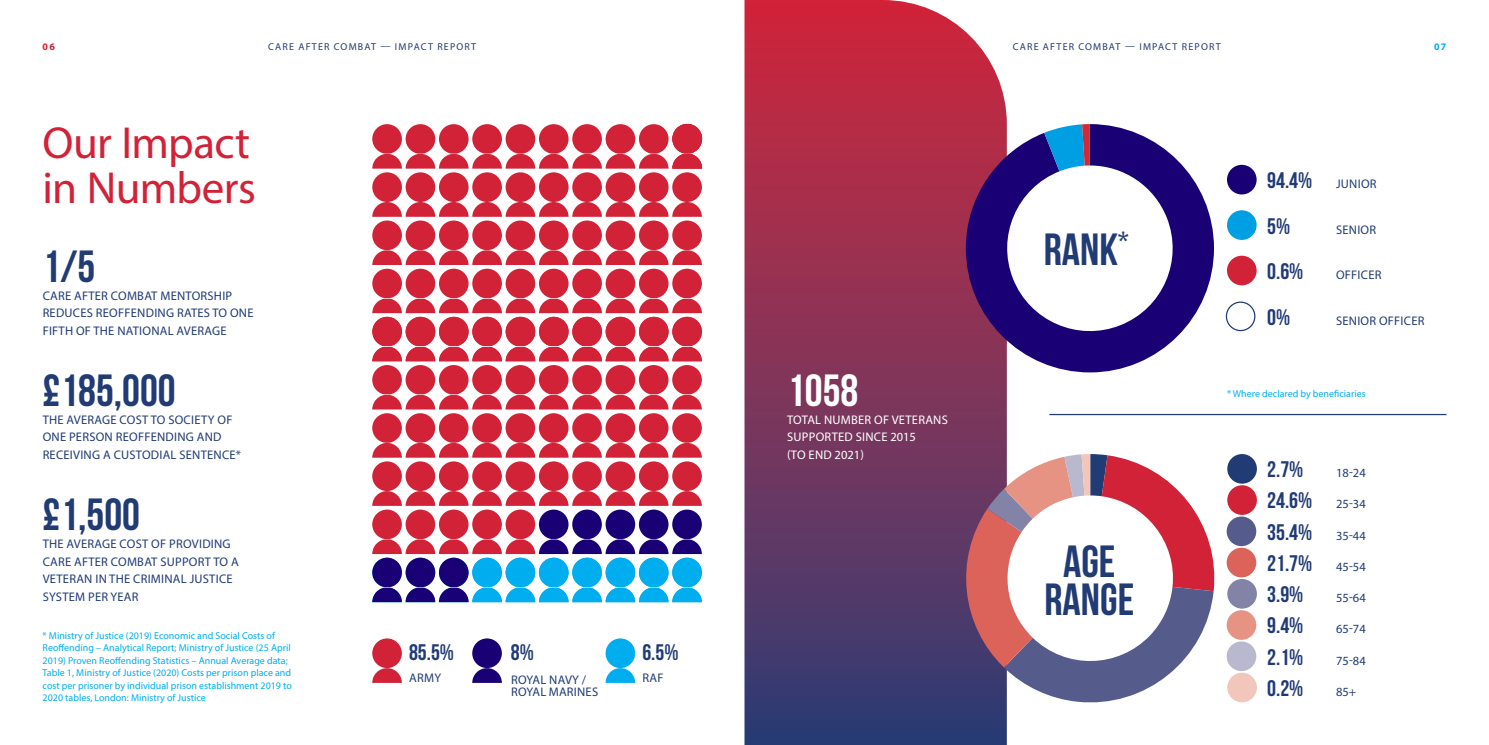
<style>
.page{position:relative;width:1489px;height:745px;background:#fff}
.page>*{position:absolute;margin:0;border:0;box-sizing:border-box;transform-origin:0 0}
.t1{font:45px "Bebas Neue";color:#213b74}
.t2{font:45px/45px "Myriad Pro";letter-spacing:-.015em;color:#d22237}
.t3{font:45px "Bebas Neue";color:#fff}
.t4{font:22.5px "Bebas Neue";color:#213b74}
.t5{font:12.5px/17.5px "Myriad Pro";letter-spacing:.02em;color:#213b74}
.t6{font:12.5px/17.5px "Myriad Pro";letter-spacing:.02em;color:#fff}
.t7{font:10px/12.5px "Myriad Pro";color:#00aeef}
.t8{font:10px "Myriad Pro";letter-spacing:.12em;color:#213b74}
.t9{font:700 10px "Myriad Pro";color:#d22237}
.t10{font:700 10px "Myriad Pro";color:#00aeef}
.s1{font-family:"Bebas Neue";font-size:22.5px}
.s2{font-family:"Myriad Pro";font-size:12.5px}
</style>
<div class="page">
<svg style="left:372px;top:638px;width:30px;height:44px"></svg>
<svg style="left:472px;top:638px;width:30px;height:44px"></svg>
<svg style="left:605px;top:638px;width:30px;height:44px"></svg>
<svg style="left:372px;top:124px;width:330px;height:478px"></svg>
<svg style="left:744px;top:0;width:262px;height:744px;background:#84365b"></svg>
<svg style="left:965px;top:124px;width:248px;height:248px"></svg>
<svg style="left:1044px;top:124px;width:45px;height:47px;background:#3987c4"></svg>
<hr style="left:1049px;top:413px;width:397px;height:2px;background:#213b74">
<div style="left:1226px;top:210px;width:30px;height:30px;background:#009ee3;border-radius:50%"></div>
<div style="left:1226px;top:165px;width:30px;height:29px;background:#1a0075;border-radius:50%"></div>
<div style="left:1226px;top:255px;width:30px;height:30px;background:#d22237;border-radius:50%"></div>
<svg style="left:953px;top:454px;width:262px;height:254px"></svg>
<div style="left:1227px;top:453px;width:29px;height:30px;background:#213b74;border-radius:50%"></div>
<div style="left:1227px;top:485px;width:29px;height:29px;background:#d22237;border-radius:50%"></div>
<div style="left:1226px;top:516px;width:30px;height:29px;background:#555c8c;border-radius:50%"></div>
<div style="left:1226px;top:547px;width:30px;height:30px;background:#dc635a;border-radius:50%"></div>
<div style="left:1227px;top:578px;width:29px;height:30px;background:#8383a8;border-radius:50%"></div>
<div style="left:1226px;top:609px;width:30px;height:30px;background:#e69384;border-radius:50%"></div>
<div style="left:1226px;top:641px;width:30px;height:29px;background:#b8b8ce;border-radius:50%"></div>
<div style="left:1227px;top:672px;width:29px;height:30px;background:#f2c6ba;border-radius:50%"></div>
<div style="left:1225px;top:301px;width:30px;height:30px;border:1px solid #213b74;border-radius:50%"></div>
<p class="t8" style="left:268px;top:41px;width:209px">CARE AFTER COMBAT — IMPACT REPORT</p>
<p class="t8" style="left:1012px;top:41px;width:209px">CARE AFTER COMBAT — IMPACT REPORT</p>
<p class="t9" style="left:43px;top:40px;width:14px">06</p>
<p class="t10" style="left:1434px;top:40px;width:14px">07</p>
<p class="t2" style="left:43px;top:119px;width:215px">Our Impact in Numbers</p>
<p class="t1" style="left:43px;top:242px;width:54px">1/5</p>
<p class="t5" style="left:43px;top:286px;width:212px">CARE AFTER COMBAT MENTORSHIP<br>REDUCES REOFFENDING RATES TO ONE<br>FIFTH OF THE NATIONAL AVERAGE</p>
<p class="t1" style="left:43px;top:366px;width:135px">£185,000</p>
<p class="t5" style="left:43px;top:410px;width:200px">THE AVERAGE COST TO SOCIETY OF<br>ONE PERSON REOFFENDING AND<br>RECEIVING A CUSTODIAL SENTENCE*</p>
<p class="t1" style="left:43px;top:490px;width:99px">£1,500</p>
<p class="t5" style="left:43px;top:534px;width:198px">THE AVERAGE COST OF PROVIDING<br>CARE AFTER COMBAT SUPPORT TO A<br>VETERAN IN THE CRIMINAL JUSTICE<br>SYSTEM PER YEAR</p>
<p class="t7" style="left:43px;top:628px;width:251px">* Ministry of Justice (2019) Economic and Social Costs of Reoffending – Analytical Report; Ministry of Justice (25 April 2019) Proven Reoffending Statistics – Annual Average data; Table 1, Ministry of Justice (2020) Costs per prison place and cost per prisoner by individual prison establishment 2019 to 2020 tables, London: Ministry of Justice</p>
<p class="t4" style="left:409px;top:639px;width:47px">85.5%</p>
<p class="t5" style="left:409px;top:668px;width:33px">ARMY</p>
<p class="t4" style="left:511px;top:639px;width:25px">8%</p>
<p class="t5" style="left:511px;top:672px;width:89px;line-height:12.5px">ROYAL NAVY /<br>ROYAL MARINES</p>
<p class="t4" style="left:642px;top:639px;width:38px">6.5%</p>
<p class="t5" style="left:642px;top:668px;width:23px">RAF</p>
<p class="t3" style="left:787px;top:366px;width:73px">1058</p>
<p class="t6" style="left:787px;top:410px;width:162px">TOTAL NUMBER OF VETERANS</p>
<p class="t6" style="left:787px;top:428px;width:130px">SUPPORTED SINCE 2015 (TO END 2021)</p>
<p class="t1" style="left:1043px;top:224px;width:86px">RANK<sup>*</sup></p>
<p class="t1" style="left:1063px;top:536px;width:54px">age</p>
<p class="t1" style="left:1044px;top:574px;width:91px">RANGE</p>
<p class="t5" style="left:1267px;top:175px;width:111px"><span class="s1">94.4%</span> JUNIOR</p>
<p class="t4" style="left:1267px;top:213px;width:25px">5%</p>
<p class="t5" style="left:1335px;top:220px;width:42px">SENIOR</p>
<p class="t4" style="left:1267px;top:259px;width:38px">0.6%</p>
<p class="t5" style="left:1335px;top:266px;width:47px">OFFICER</p>
<p class="t4" style="left:1267px;top:304px;width:25px">0%</p>
<p class="t5" style="left:1335px;top:311px;width:90px">SENIOR OFFICER</p>
<p class="t7" style="left:1226px;top:387px;width:140px">* Where declared by beneficiaries</p>
<p class="t4" style="left:1267px;top:456px;width:38px">2.7%</p>
<p class="t5" style="left:1335px;top:463px;width:31px">18-24</p>
<p class="t4" style="left:1267px;top:488px;width:100px">24.6% <span class="s2">25-34</span></p>
<p class="t4" style="left:1267px;top:519px;width:100px">35.4% <span class="s2">35-44</span></p>
<p class="t4" style="left:1267px;top:550px;width:100px">21.7% <span class="s2">45-54</span></p>
<p class="t4" style="left:1267px;top:581px;width:38px">3.9%</p>
<p class="t5" style="left:1335px;top:588px;width:31px">55-64</p>
<p class="t4" style="left:1267px;top:613px;width:38px">9.4%</p>
<p class="t5" style="left:1335px;top:620px;width:31px">65-74</p>
<p class="t4" style="left:1267px;top:644px;width:38px">2.1%</p>
<p class="t5" style="left:1335px;top:651px;width:31px">75-84</p>
<p class="t4" style="left:1267px;top:675px;width:38px">0.2%</p>
<p class="t5" style="left:1335px;top:682px;width:22px">85+</p>
</div>
